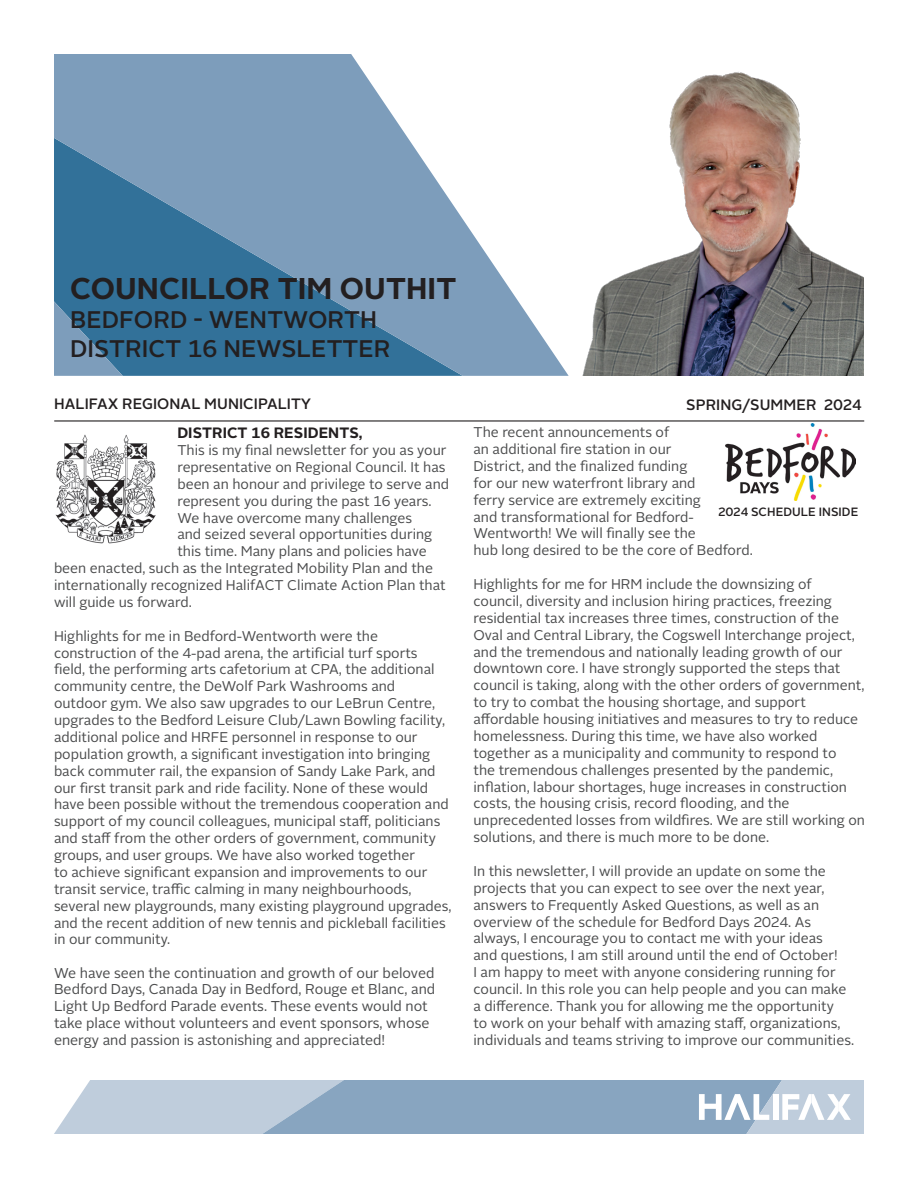
<style>
.page{position:relative;width:918px;height:1188px;background:#fff}
.page>*{position:absolute;margin:0;border:0;box-sizing:border-box;transform-origin:0 0}
.Cover_-_Title{font:700 30px "Alright Sans";letter-spacing:.005em;color:#231f20}
.Cover_-_Sub_Title{font:500 24px "Alright Sans";letter-spacing:.005em;color:#231f20}
.Cover_-_HRM___Date{font:500 15px "Alright Sans";letter-spacing:.005em;color:#231f20}
.Article_-_Title{font:700 15px "Alright Sans";letter-spacing:.005em;color:#231f20}
.Alright_Reg_9_5_12pt{font:14.25px/17px "Alright Sans";color:#4b4c4d}
.Alright_Reg_9_5_12pt-2{font:14.1px/16.8px "Alright Sans";color:#4b4c4d}
.Article_-_Title-2{font:14.1px/16.8px "Alright Sans";color:#4b4c4d}
.Cover_-_HRM___Date-2{font:500 12px "Alright Sans";letter-spacing:.005em;color:#231f20}
</style>
<div class="page">
<svg style="left:54px;top:1080px;width:810px;height:54px"></svg>
<svg style="left:54px;top:54px;width:490px;height:322px;fill:#7d9dbb"></svg>
<svg style="left:54px;top:301px;width:69px;height:75px"></svg>
<img style="left:544px;top:72px;width:320px;height:304px">
<hr style="left:54px;top:420px;width:810px;height:2px;background:#231f20">
<img style="left:55px;top:434px;width:101px;height:109px">
<img style="left:726px;top:423px;width:129px;height:78px">
<p class="Cover_-_Title" style="left:70px;top:268px;width:388px">COUNCILLOR TIM OUTHIT</p>
<p class="Cover_-_Sub_Title" style="left:70px;top:303px;width:308px">BEDFORD - WENTWORTH</p>
<p class="Cover_-_Sub_Title" style="left:70px;top:332px;width:322px">DISTRICT 16 NEWSLETTER</p>
<p class="Cover_-_HRM___Date" style="left:54px;top:394px;width:259px">HALIFAX REGIONAL MUNICIPALITY</p>
<p class="Article_-_Title" style="left:177px;top:422px;width:187px">DISTRICT 16 RESIDENTS,</p>
<p class="Article_-_Title-2" style="left:177px;top:442px;width:271px">This is my final newsletter for you as your</p>
<p class="Article_-_Title-2" style="left:177px;top:459px;width:270px">representative on Regional Council. It has</p>
<p class="Article_-_Title-2" style="left:177px;top:476px;width:273px">been an honour and privilege to serve and</p>
<p class="Article_-_Title-2" style="left:177px;top:493px;width:256px">represent you during the past 16 years.</p>
<p class="Article_-_Title-2" style="left:177px;top:509px;width:236px">We have overcome many challenges</p>
<p class="Article_-_Title-2" style="left:177px;top:526px;width:256px">and seized several opportunities during</p>
<p class="Article_-_Title-2" style="left:177px;top:543px;width:251px">this time. Many plans and policies have</p>
<p class="Article_-_Title-2" style="left:54px;top:560px;width:381px">been enacted, such as the Integrated Mobility Plan and the</p>
<p class="Article_-_Title-2" style="left:54px;top:577px;width:393px">internationally recognized HalifACT Climate Action Plan that</p>
<p class="Article_-_Title-2" style="left:54px;top:594px;width:139px">will guide us forward.</p>
<p class="Article_-_Title-2" style="left:54px;top:628px;width:399px">Highlights for me in Bedford-Wentworth were the construction of the 4-pad arena, the artificial turf sports field, the performing arts cafetorium at CPA, the additional community centre, the DeWolf Park Washrooms and outdoor gym. We also saw upgrades to our LeBrun Centre, upgrades to the Bedford Leisure Club/Lawn Bowling facility, additional police and HRFE personnel in response to our population growth, a significant investigation into bringing back commuter rail, the expansion of Sandy Lake Park, and our first transit park and ride facility. None of these would have been possible without the tremendous cooperation and support of my council colleagues, municipal staff, politicians and staff from the other orders of government, community groups, and user groups. We have also worked together<br>to achieve significant expansion and improvements to our transit service, traffic calming in many neighbourhoods, several new playgrounds, many existing playground upgrades, and the recent addition of new tennis and pickleball facilities in our community.</p>
<p class="Alright_Reg_9_5_12pt" style="left:54px;top:964px;width:383px">We have seen the continuation and growth of our beloved Bedford Days, Canada Day in Bedford, Rouge et Blanc, and Light Up Bedford Parade events. These events would not take place without volunteers and event sponsors, whose energy and passion is astonishing and appreciated!</p>
<p class="Cover_-_HRM___Date" style="left:686px;top:395px;width:177px">SPRING/SUMMER 2024</p>
<p class="Alright_Reg_9_5_12pt-2" style="left:473px;top:424px;width:281px">The recent announcements of<br>an additional fire station in our<br>District, and the finalized funding<br>for our new waterfront library and<br>ferry service are extremely exciting<br>and transformational for Bedford-Wentworth! We will finally see the<br>hub long desired to be the core of Bedford.</p>
<p class="Alright_Reg_9_5_12pt-2" style="left:473px;top:576px;width:393px">Highlights for me for HRM include the downsizing of<br>council, diversity and inclusion hiring practices, freezing residential tax increases three times, construction of the Oval and Central Library, the Cogswell Interchange project, and the tremendous and nationally leading growth of our downtown core. I have strongly supported the steps that council is taking, along with the other orders of government, to try to combat the housing shortage, and support affordable housing initiatives and measures to try to reduce homelessness. During this time, we have also worked together as a municipality and community to respond to<br>the tremendous challenges presented by the pandemic, inflation, labour shortages, huge increases in construction costs, the housing crisis, record flooding, and the unprecedented losses from wildfires. We are still working on solutions, and there is much more to be done.</p>
<p class="Alright_Reg_9_5_12pt-2" style="left:473px;top:863px;width:382px">In this newsletter, I will provide an update on some the projects that you can expect to see over the next year, answers to Frequently Asked Questions, as well as an overview of the schedule for Bedford Days 2024. As always, I encourage you to contact me with your ideas<br>and questions, I am still around until the end of October!<br>I am happy to meet with anyone considering running for council. In this role you can help people and you can make a difference. Thank you for allowing me the opportunity<br>to work on your behalf with amazing staff, organizations, individuals and teams striving to improve our communities.</p>
<p class="Cover_-_HRM___Date-2" style="left:718px;top:504px;width:142px">2024 SCHEDULE INSIDE</p>
</div>
